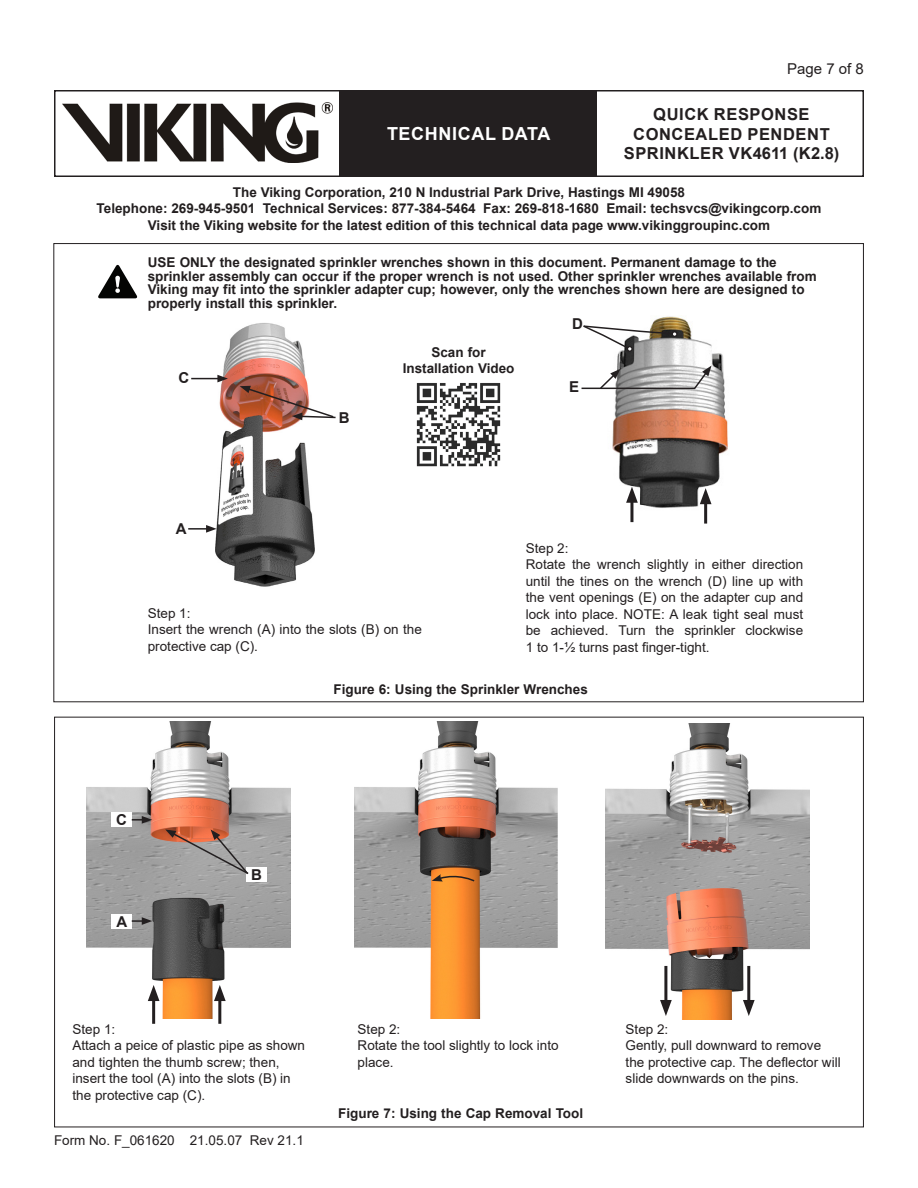
<style>
.page{position:relative;width:918px;height:1188px;background:#fff}
.page>*{position:absolute;margin:0;border:0;box-sizing:border-box;transform-origin:0 0}
.t1{font:700 18px "Arial";letter-spacing:.035em;color:#fff}
.t2{font:700 16.5px/19.8px "Arial";letter-spacing:.035em;color:#231f20;text-align:center}
.t3{font:15px "Arial";color:#231f20}
.t4{font:700 15px "Arial";color:#231f20}
.t5{font:13.5px/16.5px "Arial";color:#231f20}
.VK_graphic_text{font:700 13.5px/13.5px "Arial";color:#231f20;text-align:center}
.VK_FIG_num_running{font:700 13.5px/16.2px "Arial";color:#231f20;text-align:center}
.Center_-_Bold{font:700 13.5px "Arial";color:#231f20}
</style>
<div class="page">
<div style="left:54px;top:90px;width:810px;height:87px;border:2px solid #231f20"></div>
<div style="left:340px;top:91px;width:257px;height:85px;background:#231f20"></div>
<img style="left:63px;top:102px;width:269px;height:60px">
<img style="left:216px;top:323px;width:98px;height:264px">
<img style="left:612px;top:316px;width:116px;height:205px">
<svg style="left:240px;top:386px;width:96px;height:34px"></svg>
<svg style="left:191px;top:375px;width:37px;height:7px"></svg>
<hr style="left:630px;top:497px;width:3px;height:25px;background:#231f20">
<svg style="left:626px;top:487px;width:12px;height:16px"></svg>
<hr style="left:704px;top:499px;width:3px;height:25px;background:#231f20">
<svg style="left:700px;top:488px;width:12px;height:16px"></svg>
<hr style="left:188px;top:528px;width:20px;height:2px;background:#231f20">
<svg style="left:206px;top:525px;width:11px;height:8px"></svg>
<svg style="left:98px;top:265px;width:39px;height:33px"></svg>
<svg style="left:583px;top:324px;width:95px;height:28px"></svg>
<svg style="left:581px;top:366px;width:131px;height:24px"></svg>
<img style="left:87px;top:722px;width:203px;height:296px">
<div style="left:111px;top:914px;width:21px;height:14px;background:#fff"></div>
<div style="left:111px;top:813px;width:21px;height:14px;background:#fff"></div>
<div style="left:246px;top:867px;width:21px;height:14px;background:#fff"></div>
<img style="left:354px;top:722px;width:204px;height:296px">
<img style="left:606px;top:723px;width:203px;height:297px">
<svg style="left:132px;top:917px;width:20px;height:8px"></svg>
<svg style="left:165px;top:829px;width:85px;height:47px;background:#a6928c"></svg>
<svg style="left:132px;top:816px;width:20px;height:8px"></svg>
<hr style="left:218px;top:995px;width:3px;height:29px;background:#231f20">
<svg style="left:214px;top:985px;width:12px;height:16px"></svg>
<hr style="left:747px;top:966px;width:3px;height:40px;background:#231f20">
<svg style="left:743px;top:1000px;width:12px;height:16px"></svg>
<hr style="left:152px;top:995px;width:3px;height:29px;background:#231f20">
<svg style="left:148px;top:985px;width:12px;height:16px"></svg>
<hr style="left:664px;top:966px;width:3px;height:40px;background:#231f20">
<svg style="left:660px;top:1000px;width:12px;height:16px"></svg>
<svg style="left:432px;top:873px;width:44px;height:9px"></svg>
<img style="left:416px;top:383px;width:85px;height:84px">
<h1 class="t1" style="left:387px;top:121px;width:165px">TECHNICAL DATA</h1>
<p class="t3" style="left:787px;top:59px;width:78px">Page 7 of 8</p>
<p class="t2" style="left:624px;top:104px;width:217px">QUICK RESPONSE<br>CONCEALED PENDENT<br>SPRINKLER VK4611 (K2.8)</p>
<p class="VK_graphic_text" style="left:97px;top:184px;width:726px;line-height:16.2px">The Viking Corporation, 210 N Industrial Park Drive, Hastings MI 49058<br>Telephone: 269-945-9501 Technical Services: 877-384-5464 Fax: 269-818-1680 Email: techsvcs@vikingcorp.com<br>Visit the Viking website for the latest edition of this technical data page www.vikinggroupinc.com</p>
<p class="VK_graphic_text" style="left:148px;top:256px;width:670px;text-align:left">USE ONLY the designated sprinkler wrenches shown in this document. Permanent damage to the sprinkler assembly can occur if the proper wrench is not used. Other sprinkler wrenches available from Viking may fit into the sprinkler adapter cup; however, only the wrenches shown here are designed to properly install this sprinkler.</p>
<p class="t4" style="left:179px;top:367px;width:12px">C</p>
<p class="t4" style="left:339px;top:407px;width:12px">B</p>
<p class="VK_FIG_num_running" style="left:403px;top:344px;width:113px">Scan for<br>Installation Video</p>
<p class="t4" style="left:572px;top:313px;width:12px">D</p>
<p class="t4" style="left:569px;top:377px;width:12px">E</p>
<p class="t4" style="left:176px;top:519px;width:12px">A</p>
<p class="t5" style="left:148px;top:605px;width:44px">Step 1:</p>
<p class="t5" style="left:148px;top:621px;width:276px">Insert the wrench (A) into the slots (B) on the protective cap (C).</p>
<p class="t5" style="left:526px;top:540px;width:44px">Step 2:</p>
<p class="t5" style="left:526px;top:556px;width:279px;text-align:justify">Rotate the wrench slightly in either direction until the tines on the wrench (D) line up with the vent openings (E) on the adapter cup and lock into place. NOTE: A leak tight seal must be achieved. Turn the sprinkler clockwise 1 to 1-1/2 turns past finger-tight.</p>
<p class="VK_FIG_num_running" style="left:333px;top:682px;width:256px">Figure 6: Using the Sprinkler Wrenches</p>
<p class="t4" style="left:116px;top:809px;width:12px">C</p>
<p class="t4" style="left:116px;top:911px;width:12px">A</p>
<p class="t4" style="left:251px;top:864px;width:12px">B</p>
<p class="t5" style="left:72px;top:1021px;width:44px">Step 1:</p>
<p class="t5" style="left:72px;top:1037px;width:234px">Attach a peice of plastic pipe as shown and tighten the thumb screw; then, insert the tool (A) into the slots (B) in the protective cap (C).</p>
<p class="t5" style="left:54px;top:1132px;width:251px">Form No. F_061620 21.05.07 Rev 21.1</p>
<p class="t5" style="left:358px;top:1021px;width:44px">Step 2:</p>
<p class="t5" style="left:358px;top:1037px;width:203px">Rotate the tool slightly to lock into place.</p>
<p class="Center_-_Bold" style="left:338px;top:1104px;width:247px">Figure 7: Using the Cap Removal Tool</p>
<p class="t5" style="left:626px;top:1021px;width:44px">Step 2:</p>
<p class="t5" style="left:626px;top:1037px;width:217px">Gently, pull downward to remove the protective cap. The deflector will slide downwards on the pins.</p>
</div>
